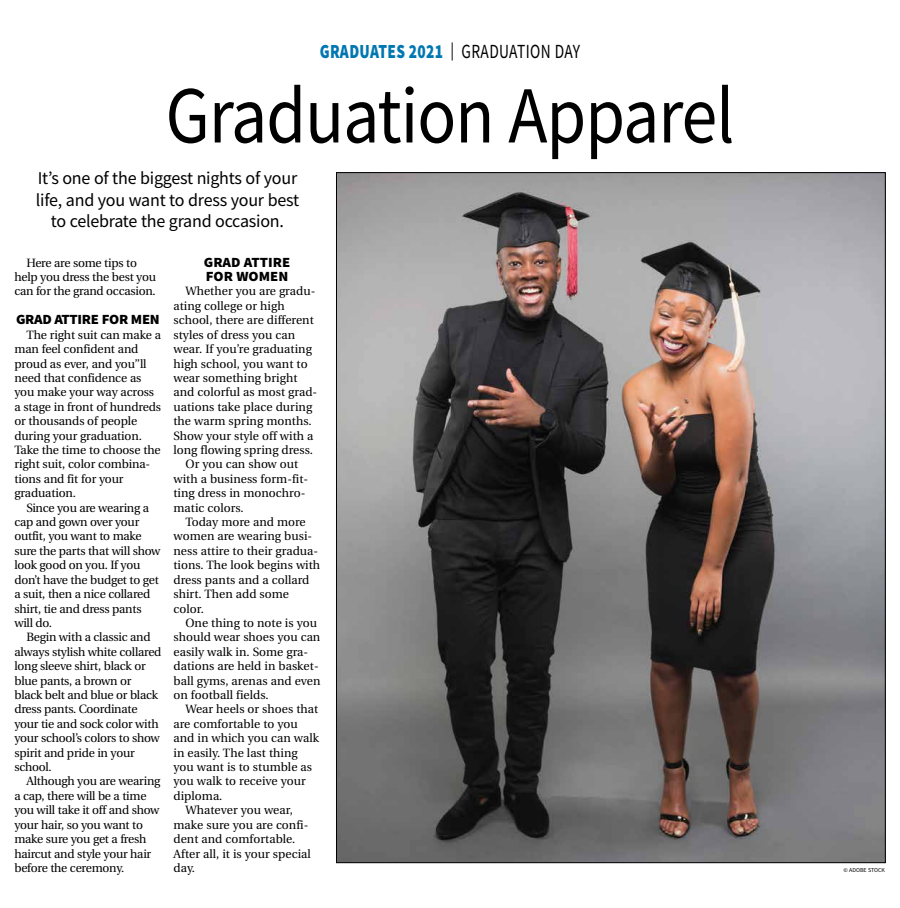
<style>
.page{position:relative;width:900px;height:908px;background:#fff}
.page>*{position:absolute;margin:0;border:0;box-sizing:border-box;transform-origin:0 0}
.t1{font:81px "Source Sans Pro";letter-spacing:-.015em;color:#000;scale:.89 1}
.t2{font:900 20px "Source Sans Pro";letter-spacing:.025em;color:#0077b1;scale:.77 1}
.t3{font:18px/21.6px "Source Sans Pro";letter-spacing:-.015em;color:#000;text-align:center}
.t4{font:900 14px/14.4px "Source Sans Pro";letter-spacing:.005em;color:#000;scale:1.05 1}
.t5{font:900 14px "Source Sans Pro";letter-spacing:-.015em;color:#000;scale:1.05 1}
.t6{font:12px/14.4px "Utopia";letter-spacing:-.01em;color:#000}
.t7{font:6px "Source Sans Pro";color:#000}
.s1{font-weight:400;font-size:18px;color:#000}
.s2{font-weight:400;color:#000}
</style>
<div class="page">
<img style="left:338px;top:174px;width:546px;height:686px">
<h2 class="t2" style="left:320px;top:38px;width:340px">GRADUATES 2021 <span class="s1">|</span> <span class="s2">GRADUATION DAY</span></h2>
<h1 class="t1" style="left:165px;top:64px;width:641px">Graduation Apparel</h1>
<h3 class="t3" style="left:36px;top:167px;width:265px">It’s one of the biggest nights of your life, and you want to dress your best to celebrate the grand occasion.</h3>
<p class="t6" style="left:14px;top:255px;width:143px;text-align:center">Here are some tips to<br>help you dress the best you can for the grand occasion.</p>
<p class="t5" style="left:16px;top:310px;width:138px">GRAD ATTIRE FOR MEN</p>
<p class="t6" style="left:14px;top:327px;width:148px;text-indent:12px">The right suit can make a man feel confident and proud as ever, and you’’ll need that confidence as you make your way across a stage in front of hundreds or thousands of people during your graduation.<br>Take the time to choose the right suit, color combina&shy;tions and fit for your graduation.</p>
<p class="t6" style="left:14px;top:500px;width:148px;text-indent:12px">Since you are wearing a cap and gown over your outfit, you want to make sure the parts that will show look good on you. If you don’t have the budget to get a suit, then a nice collared shirt, tie and dress pants will do.</p>
<p class="t6" style="left:14px;top:630px;width:149px;text-indent:12px">Begin with a classic and always stylish white collared long sleeve shirt, black or blue pants, a brown or black belt and blue or black dress pants. Coordinate your tie and sock color with your school’s colors to show spirit and pride in your school.</p>
<p class="t6" style="left:14px;top:774px;width:148px;text-indent:12px">Although you are wearing a cap, there will be a time you will take it off and show your hair, so you want to make sure you get a fresh haircut and style your hair before the ceremony.</p>
<p class="t4" style="left:204px;top:254px;width:84px">GRAD ATTIRE<br>FOR WOMEN</p>
<p class="t6" style="left:185px;top:284px;width:131px">Whether you are gradu-</p>
<p class="t6" style="left:173px;top:299px;width:113px">ating college or high</p>
<p class="t6" style="left:173px;top:313px;width:142px">school, there are different</p>
<p class="t6" style="left:173px;top:327px;width:123px">styles of dress you can</p>
<p class="t6" style="left:173px;top:342px;width:140px">wear. If you’re graduating</p>
<p class="t6" style="left:173px;top:356px;width:136px">high school, you want to</p>
<p class="t6" style="left:173px;top:371px;width:125px">wear something bright</p>
<p class="t6" style="left:173px;top:385px;width:145px">and colorful as most grad-</p>
<p class="t6" style="left:173px;top:399px;width:140px">uations take place during</p>
<p class="t6" style="left:173px;top:414px;width:140px">the warm spring months.</p>
<p class="t6" style="left:173px;top:428px;width:141px">Show your style off with a</p>
<p class="t6" style="left:173px;top:443px;width:141px">long flowing spring dress.</p>
<p class="t6" style="left:185px;top:457px;width:114px">Or you can show out</p>
<p class="t6" style="left:173px;top:471px;width:136px">with a business form-fit-</p>
<p class="t6" style="left:173px;top:486px;width:133px">ting dress in monochro-</p>
<p class="t6" style="left:173px;top:500px;width:72px">matic colors.</p>
<p class="t6" style="left:185px;top:515px;width:122px">Today more and more</p>
<p class="t6" style="left:173px;top:529px;width:140px">women are wearing busi-</p>
<p class="t6" style="left:173px;top:543px;width:146px">ness attire to their gradua-</p>
<p class="t6" style="left:173px;top:558px;width:148px">tions. The look begins with</p>
<p class="t6" style="left:173px;top:572px;width:137px">dress pants and a collard</p>
<p class="t6" style="left:173px;top:587px;width:117px">shirt. Then add some</p>
<p class="t6" style="left:173px;top:601px;width:32px">color.</p>
<p class="t6" style="left:185px;top:615px;width:133px">One thing to note is you</p>
<p class="t6" style="left:173px;top:630px;width:148px">should wear shoes you can</p>
<p class="t6" style="left:173px;top:644px;width:136px">easily walk in. Some gra-</p>
<p class="t6" style="left:173px;top:659px;width:147px">dations are held in basket-</p>
<p class="t6" style="left:173px;top:673px;width:149px">ball gyms, arenas and even</p>
<p class="t6" style="left:173px;top:687px;width:97px">on football fields.</p>
<p class="t6" style="left:185px;top:702px;width:134px">Wear heels or shoes that</p>
<p class="t6" style="left:173px;top:716px;width:126px">are comfortable to you</p>
<p class="t6" style="left:173px;top:731px;width:147px">and in which you can walk</p>
<p class="t6" style="left:173px;top:745px;width:126px">in easily. The last thing</p>
<p class="t6" style="left:173px;top:759px;width:140px">you want is to stumble as</p>
<p class="t6" style="left:173px;top:774px;width:134px">you walk to receive your</p>
<p class="t6" style="left:173px;top:788px;width:51px">diploma.</p>
<p class="t6" style="left:185px;top:803px;width:109px">Whatever you wear,</p>
<p class="t6" style="left:173px;top:817px;width:137px">make sure you are confi-</p>
<p class="t6" style="left:173px;top:831px;width:123px">dent and comfortable.</p>
<p class="t6" style="left:173px;top:846px;width:139px">After all, it is your special</p>
<p class="t6" style="left:173px;top:860px;width:23px">day.</p>
<p class="t7" style="left:844px;top:866px;width:43px">© ADOBE STOCK</p>
</div>
